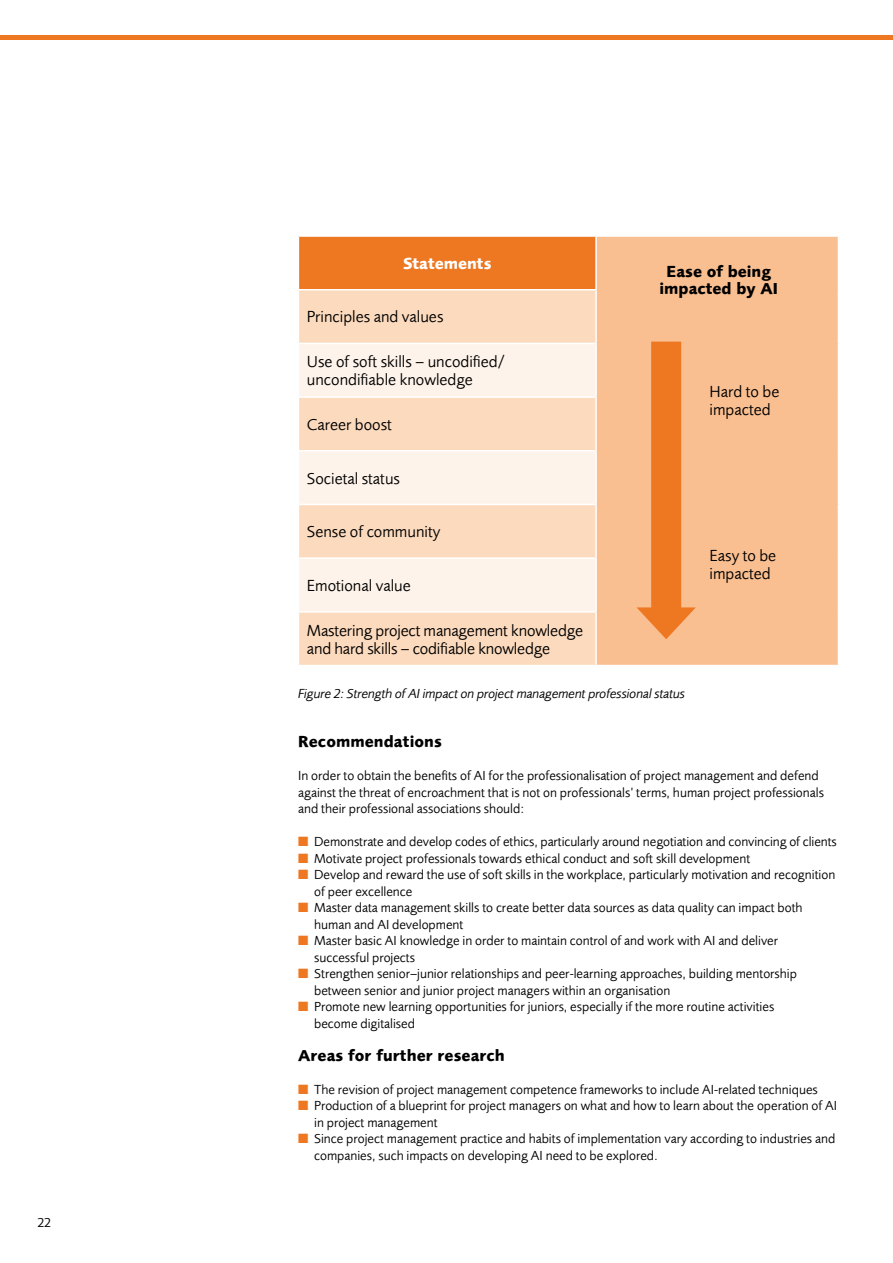
<style>
.page{position:relative;width:893px;height:1263px;background:#fff}
.page>*{position:absolute;margin:0;border:0;box-sizing:border-box;transform-origin:0 0}
.t1{font:16.5px/18px "Foundry Sans";color:#000}
.t2{font:700 16.5px/16.5px "Foundry Sans";letter-spacing:.005em;color:#000;text-align:center}
.t3{font:700 16.5px "Foundry Sans";color:#fff}
.t4{font:13.5px/16.5px "Foundry Sans";color:#000}
.t5{font:italic 13.5px "Foundry Sans";letter-spacing:-.01em;color:#000}
.s1{color:#ee7721}
</style>
<div class="page">
<div style="left:0;top:35px;width:893px;height:5px;background:#ee7721"></div>
<div style="left:298px;top:236px;width:298px;height:54px;background:#ee7721"></div>
<div style="left:596px;top:236px;width:242px;height:429px;background:#f9bf91"></div>
<div style="left:299px;top:290px;width:296px;height:375px;background:#fcdabd"></div>
<svg style="left:299px;top:344px;width:296px;height:267px;background:#fde9d8"></svg>
<hr style="left:298px;top:235px;width:298px;height:2px;background:#fff">
<hr style="left:298px;top:237px;width:1px;height:52px;background:#fff">
<hr style="left:596px;top:235px;width:243px;height:2px;background:#fff">
<hr style="left:595px;top:237px;width:2px;height:52px;background:#fff">
<hr style="left:298px;top:289px;width:299px;height:1px;background:#fff">
<hr style="left:595px;top:290px;width:2px;height:53px;background:#fff">
<hr style="left:298px;top:343px;width:299px;height:1px;background:#fff">
<hr style="left:595px;top:344px;width:2px;height:52px;background:#fff">
<hr style="left:298px;top:396px;width:299px;height:2px;background:#fff">
<hr style="left:595px;top:398px;width:2px;height:52px;background:#fff">
<hr style="left:298px;top:450px;width:299px;height:1px;background:#fff">
<hr style="left:595px;top:451px;width:2px;height:53px;background:#fff">
<hr style="left:298px;top:504px;width:299px;height:1px;background:#fff">
<hr style="left:595px;top:505px;width:2px;height:52px;background:#fff">
<hr style="left:298px;top:557px;width:299px;height:2px;background:#fff">
<hr style="left:595px;top:559px;width:2px;height:52px;background:#fff">
<hr style="left:298px;top:611px;width:299px;height:2px;background:#fff">
<hr style="left:595px;top:613px;width:2px;height:52px;background:#fff">
<div style="left:651px;top:342px;width:30px;height:277px;background:#ee7721"></div>
<svg style="left:637px;top:607px;width:59px;height:32px"></svg>
<p class="t4" style="left:37px;top:1214px;width:15px">22</p>
<p class="t3" style="left:403px;top:254px;width:90px">Statements</p>
<p class="t1" style="left:307px;top:308px;width:138px">Principles and values</p>
<p class="t1" style="left:307px;top:353px;width:200px">Use of soft skills – uncodified/ uncondifiable knowledge</p>
<p class="t1" style="left:307px;top:415px;width:86px">Career boost</p>
<p class="t1" style="left:307px;top:469px;width:95px">Societal status</p>
<p class="t1" style="left:307px;top:523px;width:135px">Sense of community</p>
<p class="t1" style="left:307px;top:576px;width:105px">Emotional value</p>
<p class="t1" style="left:307px;top:621px;width:278px">Mastering project management knowledge and hard skills – codifiable knowledge</p>
<p class="t2" style="left:659px;top:263px;width:120px">Ease of being impacted by AI</p>
<p class="t1" style="left:710px;top:382px;width:71px">Hard to be impacted</p>
<p class="t1" style="left:710px;top:547px;width:68px">Easy to be impacted</p>
<p class="t5" style="left:298px;top:685px;width:389px">Figure 2: Strength of AI impact on project management professional status</p>
<p class="t2" style="left:298px;top:733px;width:145px">Recommendations</p>
<p class="t4" style="left:298px;top:767px;width:527px">In order to obtain the benefits of AI for the professionalisation of project management and defend against the threat of encroachment that is not on professionals’ terms, human project professionals and their professional associations should:</p>
<p class="t4" style="left:298px;top:833px;width:540px"><span class="s1">■</span> Demonstrate and develop codes of ethics, particularly around negotiation and convincing of clients</p>
<p class="t4" style="left:298px;top:850px;width:454px"><span class="s1">■</span> Motivate project professionals towards ethical conduct and soft skill development</p>
<p class="t4" style="left:314px;top:866px;width:523px;text-indent:-16px"><span class="s1">■</span> Develop and reward the use of soft skills in the workplace, particularly motivation and recognition of peer excellence</p>
<p class="t4" style="left:314px;top:899px;width:490px;text-indent:-16px"><span class="s1">■</span> Master data management skills to create better data sources as data quality can impact both human and AI development</p>
<p class="t4" style="left:314px;top:932px;width:466px;text-indent:-16px"><span class="s1">■</span> Master basic AI knowledge in order to maintain control of and work with AI and deliver successful projects</p>
<p class="t4" style="left:314px;top:965px;width:484px;text-indent:-16px"><span class="s1">■</span> Strengthen senior–junior relationships and peer-learning approaches, building mentorship between senior and junior project managers within an organisation</p>
<p class="t4" style="left:314px;top:998px;width:462px;text-indent:-16px"><span class="s1">■</span> Promote new learning opportunities for juniors, especially if the more routine activities become digitalised</p>
<p class="t2" style="left:298px;top:1047px;width:208px">Areas for further research</p>
<p class="t4" style="left:298px;top:1081px;width:521px"><span class="s1">■</span> The revision of project management competence frameworks to include AI-related techniques</p>
<p class="t4" style="left:314px;top:1097px;width:524px;text-indent:-16px"><span class="s1">■</span> Production of a blueprint for project managers on what and how to learn about the operation of AI in project management</p>
<p class="t4" style="left:314px;top:1130px;width:523px;text-indent:-16px"><span class="s1">■</span> Since project management practice and habits of implementation vary according to industries and companies, such impacts on developing AI need to be explored.</p>
</div>
